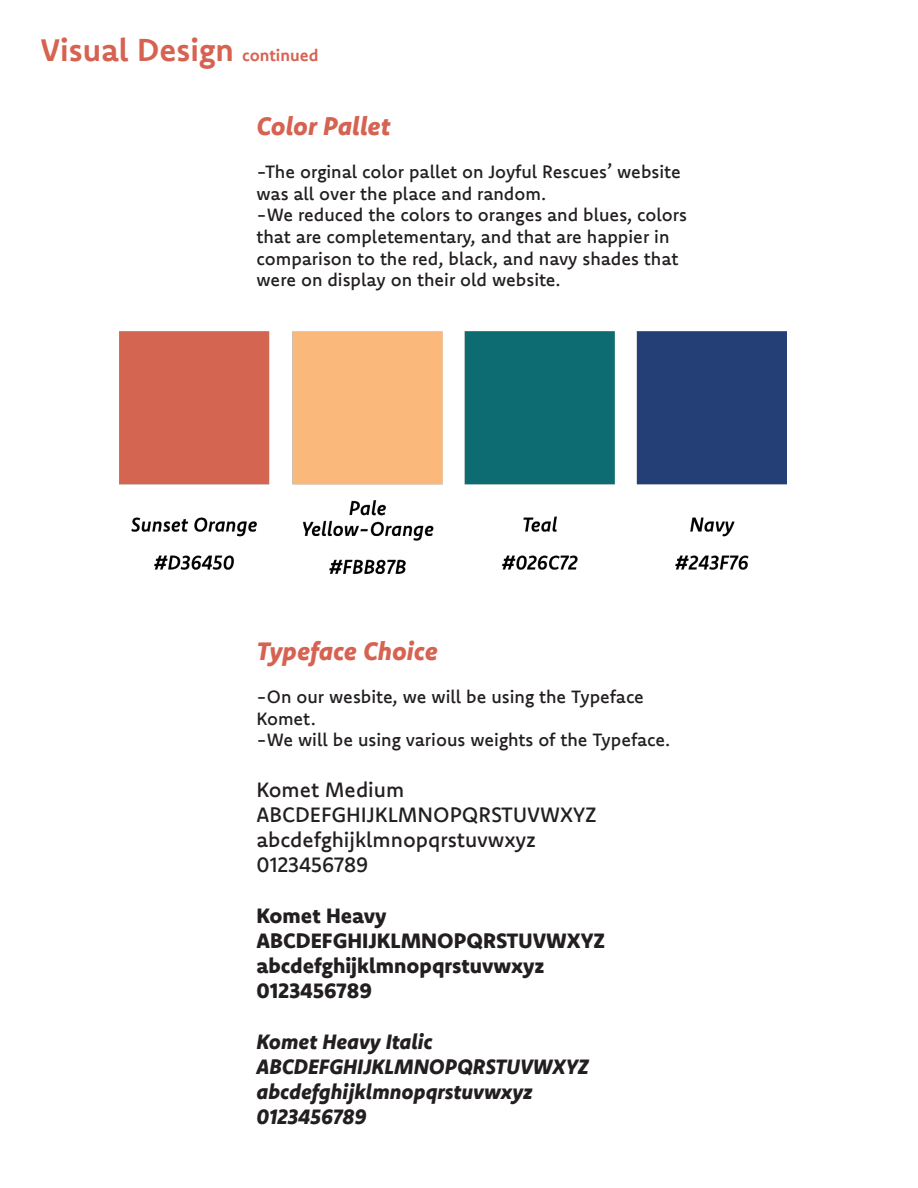
<style>
.page{position:relative;width:918px;height:1188px;background:#fff}
.page>*{position:absolute;margin:0;border:0;box-sizing:border-box;transform-origin:0 0}
.t1{font:700 31.5px "Komet";color:#d66352}
.t2{font:italic 800 25.5px "Komet";color:#d66352}
.t3{font:italic 800 21px "Komet";color:#231f20}
.t4{font:500 21px "Komet";color:#231f20}
.t5{font:800 21px "Komet";color:#231f20}
.t6{font:500 18px/21.6px "Komet";color:#231f20}
.s1{font-size:16.5px}
</style>
<div class="page">
<img style="left:120px;top:331px;width:666px;height:244px">
<p class="t1" style="left:40px;top:30px;width:279px">Visual Design <span class="s1">continued</span></p>
<p class="t2" style="left:256px;top:109px;width:135px">Color Pallet</p>
<p class="t6" style="left:256px;top:161px;width:426px">-The orginal color pallet on Joyful Rescues’ website</p>
<p class="t6" style="left:256px;top:182px;width:291px">was all over the place and random.</p>
<p class="t6" style="left:256px;top:204px;width:432px">-We reduced the colors to oranges and blues, colors that are completementary, and that are happier in comparison to the red, black, and navy shades that</p>
<p class="t6" style="left:256px;top:269px;width:306px">were on display on their old website.</p>
<p class="t2" style="left:256px;top:634px;width:183px">Typeface Choice</p>
<p class="t6" style="left:256px;top:685px;width:389px">-On our wesbite, we will be using the Typeface</p>
<p class="t6" style="left:256px;top:707px;width:61px">Komet.</p>
<p class="t6" style="left:256px;top:729px;width:415px">-We will be using various weights of the Typeface.</p>
<p class="t4" style="left:256px;top:776px;width:149px">Komet Medium</p>
<p class="t4" style="left:256px;top:801px;width:342px">ABCDEFGHIJKLMNOPQRSTUVWXYZ</p>
<p class="t4" style="left:256px;top:826px;width:281px">abcdefghijklmnopqrstuvwxyz</p>
<p class="t4" style="left:256px;top:851px;width:113px">0123456789</p>
<p class="t5" style="left:256px;top:902px;width:132px">Komet Heavy</p>
<p class="t5" style="left:256px;top:927px;width:350px">ABCDEFGHIJKLMNOPQRSTUVWXYZ</p>
<p class="t5" style="left:256px;top:952px;width:290px">abcdefghijklmnopqrstuvwxyz</p>
<p class="t5" style="left:256px;top:977px;width:117px">0123456789</p>
<p class="t3" style="left:256px;top:1028px;width:178px">Komet Heavy Italic</p>
<p class="t3" style="left:257px;top:1053px;width:334px">ABCDEFGHIJKLMNOPQRSTUVWXYZ</p>
<p class="t3" style="left:257px;top:1078px;width:277px">abcdefghijklmnopqrstuvwxyz</p>
<p class="t3" style="left:257px;top:1103px;width:112px">0123456789</p>
</div>
